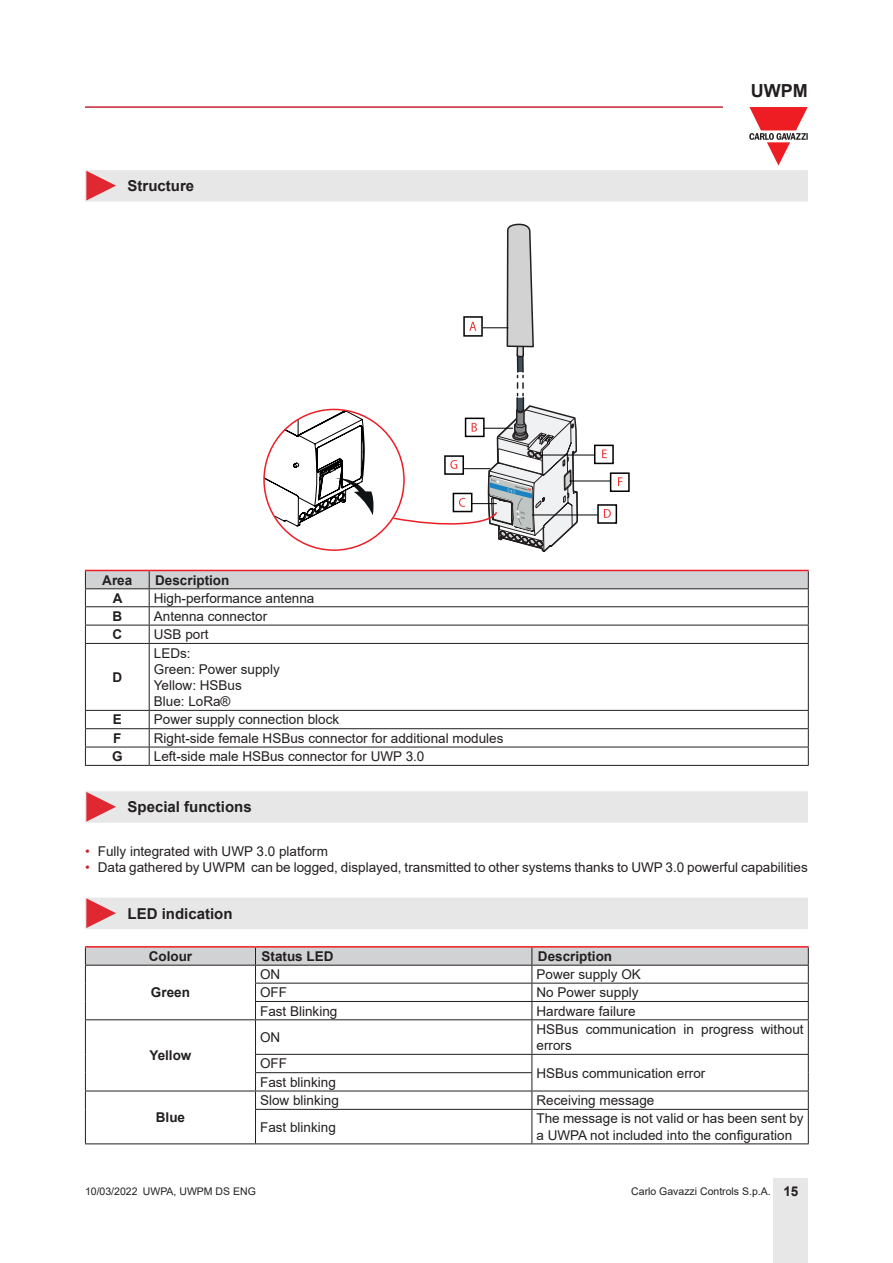
<style>
.page{position:relative;width:893px;height:1263px;background:#fff}
.page>*{position:absolute;margin:0;border:0;box-sizing:border-box;transform-origin:0 0}
.t1{font:700 18px "Arial";color:#231f20}
.Titolo03{font:700 15px "Arial";color:#231f20}
.TestoTabellaSx{font:13.5px/16.2px "Arial";color:#231f20}
.TitoloTabellaSx{font:700 13.5px "Arial";color:#231f20}
.TestoTabellaGCen{font:700 13.5px "Arial";color:#231f20}
.TitoloTabellaGCen{font:700 13.5px "Arial";color:#231f20}
.t2{font:10.5px "Arial";color:#231f20}
.s1{color:#c42633}
.s2{font-weight:700;font-size:13.5px}
</style>
<div class="page">
<hr style="left:85px;top:106px;width:638px;height:2px;background:#c42633">
<div style="left:774px;top:1178px;width:34px;height:85px;background:#e7e7e8"></div>
<svg style="left:85px;top:107px;width:723px;height:95px"></svg>
<svg style="left:604px;top:509px;width:7px;height:9px"></svg>
<div style="left:597px;top:504px;width:20px;height:20px;border:1px solid #000001"></div>
<svg style="left:602px;top:449px;width:5px;height:9px"></svg>
<div style="left:594px;top:445px;width:20px;height:19px;border:1px solid #000001"></div>
<svg style="left:264px;top:410px;width:111px;height:117px"></svg>
<hr style="left:570px;top:481px;width:44px;height:1px;background:#000001">
<hr style="left:525px;top:515px;width:73px;height:1px;background:#000001">
<hr style="left:541px;top:455px;width:53px;height:1px;background:#000001">
<div style="left:610px;top:472px;width:20px;height:20px;background:#fff;border:1px solid #000001"></div>
<svg style="left:618px;top:477px;width:4px;height:9px"></svg>
<svg style="left:392px;top:224px;width:187px;height:328px"></svg>
<svg style="left:85px;top:570px;width:724px;height:73px"></svg>
<hr style="left:85px;top:643px;width:64px;height:1px;background:#231f20">
<hr style="left:85px;top:644px;width:1px;height:66px;background:#231f20">
<hr style="left:149px;top:643px;width:660px;height:1px;background:#231f20">
<hr style="left:149px;top:644px;width:1px;height:66px;background:#231f20">
<hr style="left:808px;top:644px;width:1px;height:66px;background:#231f20">
<hr style="left:85px;top:710px;width:64px;height:1px;background:#231f20">
<hr style="left:149px;top:710px;width:660px;height:1px;background:#231f20">
<hr style="left:85px;top:728px;width:64px;height:1px;background:#231f20">
<hr style="left:149px;top:728px;width:660px;height:1px;background:#231f20">
<hr style="left:85px;top:747px;width:64px;height:1px;background:#231f20">
<svg style="left:85px;top:711px;width:1px;height:54px"></svg>
<hr style="left:149px;top:747px;width:660px;height:1px;background:#231f20">
<svg style="left:149px;top:711px;width:1px;height:54px"></svg>
<svg style="left:808px;top:711px;width:1px;height:54px"></svg>
<hr style="left:85px;top:765px;width:64px;height:1px;background:#231f20">
<hr style="left:149px;top:765px;width:660px;height:1px;background:#231f20">
<div style="left:85px;top:791px;width:723px;height:32px;background:#e7e7e8"></div>
<div style="left:85px;top:898px;width:723px;height:31px;background:#e7e7e8"></div>
<hr style="left:85px;top:946px;width:170px;height:1px;background:#ee1d23">
<hr style="left:255px;top:946px;width:277px;height:1px;background:#ee1d23">
<hr style="left:532px;top:946px;width:277px;height:1px;background:#ee1d23">
<svg style="left:85px;top:947px;width:724px;height:72px"></svg>
<hr style="left:85px;top:1019px;width:170px;height:1px;background:#231f20">
<hr style="left:85px;top:1020px;width:1px;height:34px;background:#231f20">
<hr style="left:255px;top:1019px;width:277px;height:1px;background:#231f20">
<hr style="left:255px;top:1020px;width:1px;height:34px;background:#231f20">
<hr style="left:532px;top:1019px;width:277px;height:1px;background:#231f20">
<hr style="left:531px;top:1020px;width:1px;height:34px;background:#231f20">
<hr style="left:808px;top:1020px;width:1px;height:34px;background:#231f20">
<hr style="left:255px;top:1054px;width:277px;height:1px;background:#231f20">
<hr style="left:532px;top:1054px;width:277px;height:1px;background:#231f20">
<hr style="left:255px;top:1072px;width:277px;height:1px;background:#231f20">
<hr style="left:85px;top:1091px;width:170px;height:1px;background:#231f20">
<svg style="left:85px;top:1054px;width:1px;height:55px"></svg>
<hr style="left:255px;top:1091px;width:277px;height:1px;background:#231f20">
<svg style="left:255px;top:1055px;width:1px;height:54px"></svg>
<hr style="left:532px;top:1091px;width:277px;height:1px;background:#231f20">
<svg style="left:531px;top:1055px;width:1px;height:54px"></svg>
<svg style="left:808px;top:1055px;width:1px;height:54px"></svg>
<hr style="left:85px;top:1109px;width:1px;height:34px;background:#231f20">
<hr style="left:255px;top:1109px;width:277px;height:1px;background:#231f20">
<hr style="left:255px;top:1110px;width:1px;height:33px;background:#231f20">
<hr style="left:532px;top:1109px;width:277px;height:1px;background:#231f20">
<hr style="left:531px;top:1110px;width:1px;height:33px;background:#231f20">
<hr style="left:808px;top:1110px;width:1px;height:33px;background:#231f20">
<hr style="left:85px;top:1143px;width:170px;height:1px;background:#231f20">
<hr style="left:255px;top:1143px;width:277px;height:1px;background:#231f20">
<hr style="left:532px;top:1143px;width:277px;height:1px;background:#231f20">
<p class="Titolo03" style="left:128px;top:175px;width:68px">Structure</p>
<p class="TitoloTabellaGCen" style="left:102px;top:570px;width:32px">Area</p>
<p class="TitoloTabellaSx" style="left:155px;top:570px;width:76px">Description</p>
<p class="TestoTabellaGCen" style="left:113px;top:588px;width:11px">A</p>
<p class="TestoTabellaSx" style="left:154px;top:590px;width:162px">High-performance antenna</p>
<p class="TestoTabellaGCen" style="left:112px;top:607px;width:11px">B</p>
<p class="TestoTabellaSx" style="left:154px;top:608px;width:115px">Antenna connector</p>
<p class="TestoTabellaGCen" style="left:112px;top:625px;width:11px">C</p>
<p class="TestoTabellaSx" style="left:154px;top:626px;width:56px">USB port</p>
<p class="TestoTabellaGCen" style="left:112px;top:667px;width:11px">D</p>
<p class="TestoTabellaSx" style="left:154px;top:645px;width:38px">LEDs:</p>
<p class="TestoTabellaSx" style="left:154px;top:661px;width:128px">Green: Power supply</p>
<p class="TestoTabellaSx" style="left:154px;top:677px;width:90px">Yellow: HSBus</p>
<p class="TestoTabellaSx" style="left:154px;top:693px;width:78px">Blue: LoRa®</p>
<p class="TestoTabellaGCen" style="left:113px;top:710px;width:11px">E</p>
<p class="TestoTabellaSx" style="left:154px;top:711px;width:187px">Power supply connection block</p>
<p class="TestoTabellaGCen" style="left:113px;top:728px;width:10px">F</p>
<p class="TestoTabellaSx" style="left:154px;top:730px;width:351px">Right-side female HSBus connector for additional modules</p>
<p class="TestoTabellaGCen" style="left:112px;top:747px;width:12px">G</p>
<p class="TestoTabellaSx" style="left:154px;top:748px;width:272px">Left-side male HSBus connector for UWP 3.0</p>
<h1 class="t1" style="left:751px;top:78px;width:58px">UWPM</h1>
<p class="Titolo03" style="left:128px;top:797px;width:126px">Special functions</p>
<p class="TestoTabellaSx" style="left:85px;top:843px;width:244px"><span class="s1">•</span> Fully integrated with UWP 3.0 platform</p>
<p class="TestoTabellaSx" style="left:85px;top:859px;width:724px"><span class="s1">•</span> Data gathered by UWPM can be logged, displayed, transmitted to other systems thanks to UWP 3.0 powerful capabilities</p>
<p class="Titolo03" style="left:128px;top:903px;width:107px">LED indication</p>
<p class="TitoloTabellaGCen" style="left:149px;top:947px;width:45px">Colour</p>
<p class="TitoloTabellaSx" style="left:261px;top:947px;width:74px">Status LED</p>
<p class="TitoloTabellaSx" style="left:538px;top:947px;width:76px">Description</p>
<p class="TestoTabellaGCen" style="left:151px;top:983px;width:41px">Green</p>
<p class="TestoTabellaSx" style="left:260px;top:966px;width:22px">ON</p>
<p class="TestoTabellaSx" style="left:536px;top:966px;width:106px">Power supply OK</p>
<p class="TestoTabellaSx" style="left:260px;top:984px;width:28px">OFF</p>
<p class="TestoTabellaSx" style="left:536px;top:984px;width:104px">No Power supply</p>
<p class="TestoTabellaSx" style="left:260px;top:1003px;width:79px">Fast Blinking</p>
<p class="TestoTabellaSx" style="left:536px;top:1003px;width:101px">Hardware failure</p>
<p class="TestoTabellaGCen" style="left:149px;top:1046px;width:44px">Yellow</p>
<p class="TestoTabellaGCen" style="left:156px;top:1108px;width:31px">Blue</p>
<p class="TestoTabellaSx" style="left:260px;top:1029px;width:22px">ON</p>
<p class="TestoTabellaSx" style="left:536px;top:1021px;width:269px">HSBus communication in progress without errors</p>
<p class="TestoTabellaSx" style="left:260px;top:1055px;width:28px">OFF</p>
<p class="TestoTabellaSx" style="left:536px;top:1065px;width:170px">HSBus communication error</p>
<p class="TestoTabellaSx" style="left:260px;top:1074px;width:77px">Fast blinking</p>
<p class="TestoTabellaSx" style="left:260px;top:1092px;width:80px">Slow blinking</p>
<p class="TestoTabellaSx" style="left:536px;top:1092px;width:119px">Receiving message</p>
<p class="TestoTabellaSx" style="left:260px;top:1118px;width:77px">Fast blinking</p>
<p class="TestoTabellaSx" style="left:536px;top:1110px;width:269px">The message is not valid or has been sent by a UWPA not included into the configuration</p>
<p class="t2" style="left:85px;top:1183px;width:172px">10/03/2022 UWPA, UWPM DS ENG</p>
<p class="t2" style="left:631px;top:1183px;width:169px">Carlo Gavazzi Controls S.p.A. <span class="s2">15</span></p>
</div>
